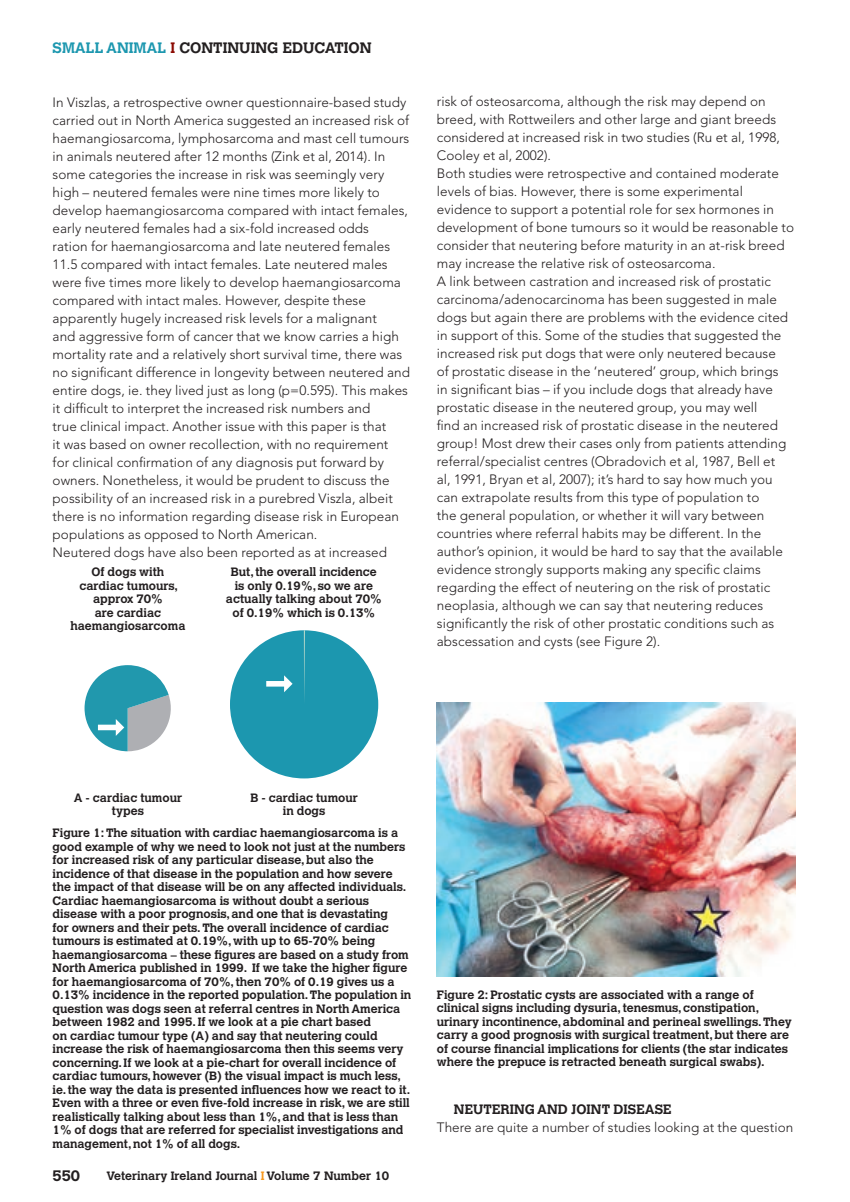
<style>
.page{position:relative;width:850px;height:1202px;background:#fff}
.page>*{position:absolute;margin:0;border:0;box-sizing:border-box;transform-origin:0 0}
.t1{font:700 15px "Calvert";color:#231f20}
.t2{font:300 13.5px/18px "Avenir";letter-spacing:.005em;color:#231f20}
.t3{font:700 13.5px "Calvert";letter-spacing:.005em;color:#231f20}
.t4{font:700 12px/13.5px "Calvert";color:#231f20;text-align:center}
.s1{color:#1c97af}
.s2{color:#8b0a02}
.s3{color:#f7981d}
</style>
<div class="page">
<img style="left:437px;top:702px;width:358px;height:274px">
<svg style="left:84px;top:665px;width:87px;height:86px"></svg>
<div style="left:230px;top:630px;width:148px;height:148px;background:#1c97af;border-radius:50%"></div>
<svg style="left:266px;top:675px;width:26px;height:17px"></svg>
<svg style="left:304px;top:630px;width:1px;height:70px"></svg>
<p class="t1" style="left:53px;top:38px;width:320px"><span class="s1">SMALL ANIMAL</span> <span class="s2">I</span> CONTINUING EDUCATION</p>
<p class="t2" style="left:53px;top:93px;width:359px">In Viszlas, a retrospective owner questionnaire-based study carried out in North America suggested an increased risk of haemangiosarcoma, lymphosarcoma and mast cell tumours in animals neutered after 12 months (Zink et al, 2014). In some categories the increase in risk was seemingly very high – neutered females were nine times more likely to develop haemangiosarcoma compared with intact females, early neutered females had a six-fold increased odds<br>ration for haemangiosarcoma and late neutered females 11.5 compared with intact females. Late neutered males were five times more likely to develop haemangiosarcoma compared with intact males. However, despite these apparently hugely increased risk levels for a malignant<br>and aggressive form of cancer that we know carries a high mortality rate and a relatively short survival time, there was no significant difference in longevity between neutered and entire dogs, ie. they lived just as long (p=0.595). This makes it difficult to interpret the increased risk numbers and<br>true clinical impact. Another issue with this paper is that<br>it was based on owner recollection, with no requirement<br>for clinical confirmation of any diagnosis put forward by owners. Nonetheless, it would be prudent to discuss the possibility of an increased risk in a purebred Viszla, albeit there is no information regarding disease risk in European populations as opposed to North American.<br>Neutered dogs have also been reported as at increased</p>
<p class="t2" style="left:437px;top:93px;width:359px">risk of osteosarcoma, although the risk may depend on breed, with Rottweilers and other large and giant breeds considered at increased risk in two studies (Ru et al, 1998, Cooley et al, 2002).<br>Both studies were retrospective and contained moderate levels of bias. However, there is some experimental evidence to support a potential role for sex hormones in development of bone tumours so it would be reasonable to consider that neutering before maturity in an at-risk breed may increase the relative risk of osteosarcoma.<br>A link between castration and increased risk of prostatic carcinoma/adenocarcinoma has been suggested in male dogs but again there are problems with the evidence cited in support of this. Some of the studies that suggested the increased risk put dogs that were only neutered because<br>of prostatic disease in the ‘neutered’ group, which brings<br>in significant bias – if you include dogs that already have prostatic disease in the neutered group, you may well<br>find an increased risk of prostatic disease in the neutered group! Most drew their cases only from patients attending referral/specialist centres (Obradovich et al, 1987, Bell et<br>al, 1991, Bryan et al, 2007); it’s hard to say how much you can extrapolate results from this type of population to<br>the general population, or whether it will vary between countries where referral habits may be different. In the author’s opinion, it would be hard to say that the available evidence strongly supports making any specific claims regarding the effect of neutering on the risk of prostatic neoplasia, although we can say that neutering reduces significantly the risk of other prostatic conditions such as abscessation and cysts (see Figure 2).</p>
<p class="t4" style="left:70px;top:565px;width:117px">Of dogs with cardiac tumours, approx 70%<br>are cardiac haemangiosarcoma</p>
<p class="t4" style="left:226px;top:565px;width:157px">But, the overall incidence is only 0.19%, so we are actually talking about 70% of 0.19% which is 0.13%</p>
<p class="t4" style="left:250px;top:790px;width:109px">B - cardiac tumour in dogs</p>
<p class="t4" style="left:53px;top:826px;width:360px;text-align:left">Figure 1: The situation with cardiac haemangiosarcoma is a good example of why we need to look not just at the numbers for increased risk of any particular disease, but also the incidence of that disease in the population and how severe the impact of that disease will be on any affected individuals.<br>Cardiac haemangiosarcoma is without doubt a serious disease with a poor prognosis, and one that is devastating<br>for owners and their pets. The overall incidence of cardiac tumours is estimated at 0.19%, with up to 65-70% being haemangiosarcoma – these figures are based on a study from North America published in 1999. If we take the higher figure for haemangiosarcoma of 70%, then 70% of 0.19 gives us a 0.13% incidence in the reported population. The population in question was dogs seen at referral centres in North America between 1982 and 1995. If we look at a pie chart based<br>on cardiac tumour type (A) and say that neutering could increase the risk of haemangiosarcoma then this seems very concerning. If we look at a pie-chart for overall incidence of cardiac tumours, however (B) the visual impact is much less, ie. the way the data is presented influences how we react to it.<br>Even with a three or even five-fold increase in risk, we are still realistically talking about less than 1%, and that is less than 1% of dogs that are referred for specialist investigations and management, not 1% of all dogs.</p>
<p class="t4" style="left:74px;top:790px;width:110px">A - cardiac tumour types</p>
<p class="t1" style="left:52px;top:1167px;width:29px">550</p>
<p class="t4" style="left:106px;top:1169px;width:284px">Veterinary Ireland Journal <span class="s3">I</span> Volume 7 Number 10</p>
<p class="t4" style="left:437px;top:987px;width:356px;text-align:left">Figure 2: Prostatic cysts are associated with a range of clinical signs including dysuria, tenesmus, constipation, urinary incontinence, abdominal and perineal swellings. They carry a good prognosis with surgical treatment, but there are of course financial implications for clients (the star indicates where the prepuce is retracted beneath surgical swabs).</p>
<p class="t3" style="left:454px;top:1101px;width:219px">NEUTERING AND JOINT DISEASE</p>
<p class="t2" style="left:437px;top:1119px;width:358px">There are quite a number of studies looking at the question</p>
</div>
